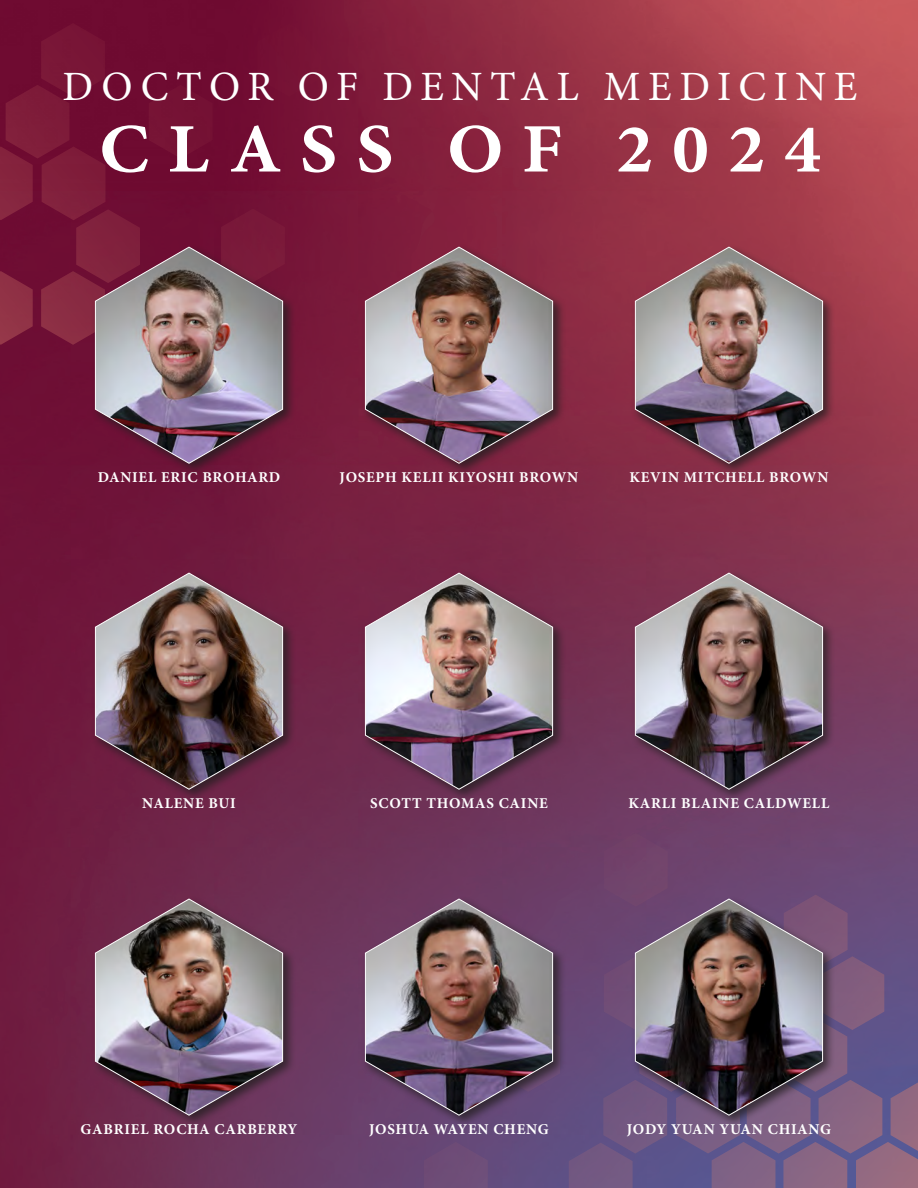
<style>
.page{position:relative;width:918px;height:1188px;background:#fff}
.page>*{position:absolute;margin:0;border:0;box-sizing:border-box;transform-origin:0 0}
.t1{font:700 69.45px "Minion Pro";letter-spacing:.26em;color:#fff;scale:1.06 1}
.t2{font:41.7px "Minion Pro";letter-spacing:.18em;color:#fff}
.t3{font:700 15px "Minion Pro";letter-spacing:.05em;color:#fff}
</style>
<div class="page">
<img style="left:0;top:0;width:918px;height:1188px">
<svg style="left:0;top:0;width:321px;height:345px;background:#741134"></svg>
<svg style="left:388px;top:833px;width:530px;height:355px;background:#6d4d78"></svg>
<div style="left:92px;top:244px;width:204px;height:232px;background:#231f20;opacity:.75"></div>
<img style="left:95px;top:246px;width:188px;height:218px">
<div style="left:92px;top:570px;width:204px;height:232px;background:#231f20;opacity:.75"></div>
<img style="left:95px;top:572px;width:188px;height:218px">
<div style="left:92px;top:896px;width:204px;height:232px;background:#231f20;opacity:.75"></div>
<img style="left:95px;top:898px;width:188px;height:218px">
<div style="left:362px;top:244px;width:204px;height:232px;background:#231f20;opacity:.75"></div>
<img style="left:365px;top:246px;width:188px;height:218px">
<div style="left:362px;top:570px;width:204px;height:232px;background:#231f20;opacity:.75"></div>
<img style="left:365px;top:572px;width:188px;height:218px">
<div style="left:362px;top:896px;width:204px;height:232px;background:#231f20;opacity:.75"></div>
<img style="left:365px;top:898px;width:188px;height:218px">
<div style="left:632px;top:244px;width:204px;height:232px;background:#231f20;opacity:.75"></div>
<img style="left:635px;top:246px;width:188px;height:218px">
<div style="left:632px;top:570px;width:204px;height:232px;background:#231f20;opacity:.75"></div>
<img style="left:635px;top:572px;width:188px;height:218px">
<div style="left:632px;top:896px;width:204px;height:232px;background:#231f20;opacity:.75"></div>
<img style="left:635px;top:898px;width:188px;height:218px">
<p class="t2" style="left:63px;top:59px;width:797px">DOCTOR OF DENTAL MEDICINE</p>
<p class="t1" style="left:99px;top:100px;width:682px">CLASS OF 2024</p>
<p class="t3" style="left:98px;top:467px;width:184px">DANIEL ERIC BROHARD</p>
<p class="t3" style="left:340px;top:467px;width:240px">JOSEPH KELII KIYOSHI BROWN</p>
<p class="t3" style="left:629px;top:467px;width:201px">KEVIN MITCHELL BROWN</p>
<p class="t3" style="left:142px;top:793px;width:95px">NALENE BUI</p>
<p class="t3" style="left:370px;top:793px;width:179px">SCOTT THOMAS CAINE</p>
<p class="t3" style="left:629px;top:793px;width:202px">KARLI BLAINE CALDWELL</p>
<p class="t3" style="left:81px;top:1119px;width:218px">GABRIEL ROCHA CARBERRY</p>
<p class="t3" style="left:369px;top:1119px;width:181px">JOSHUA WAYEN CHENG</p>
<p class="t3" style="left:627px;top:1119px;width:206px">JODY YUAN YUAN CHIANG</p>
</div>
